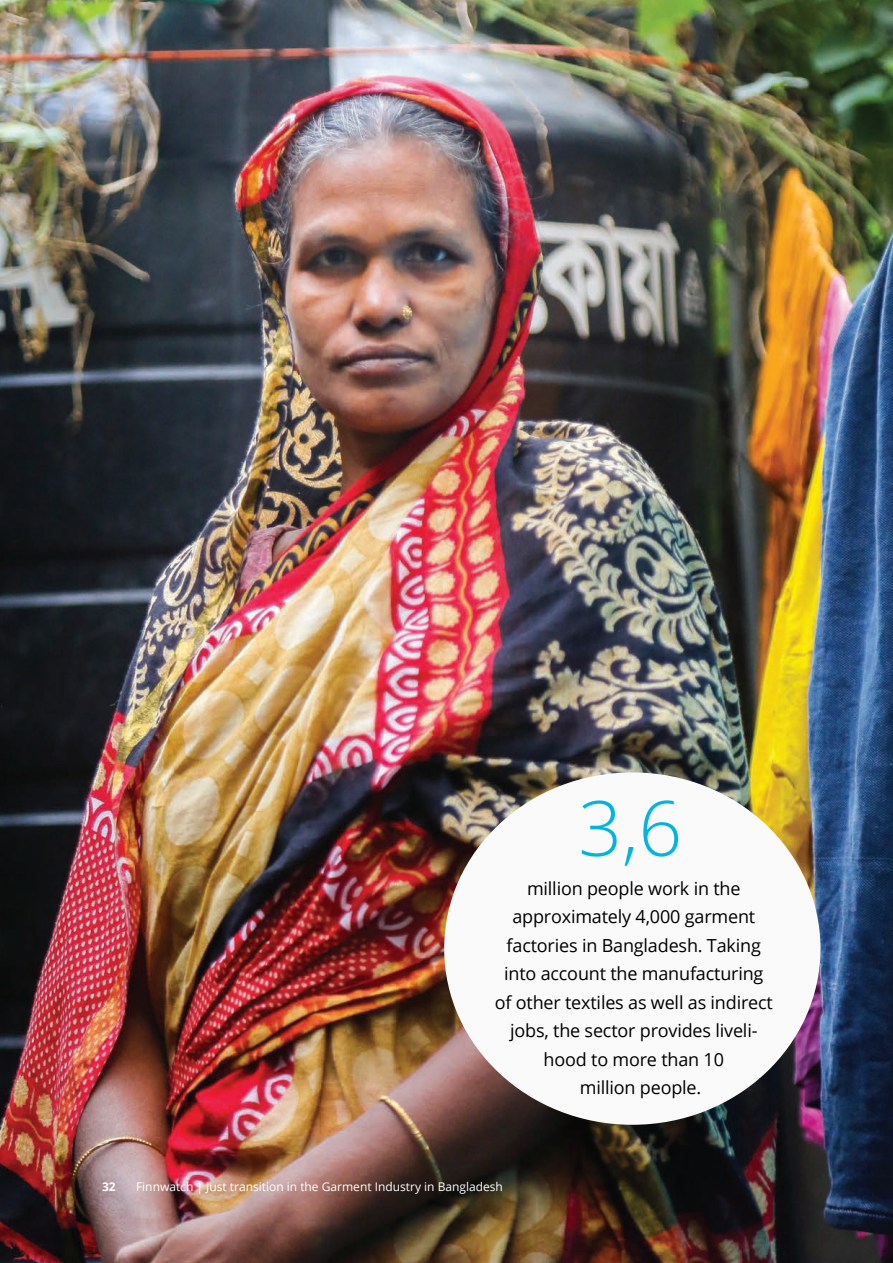
<style>
.page{position:relative;width:893px;height:1263px;background:#fff}
.page>*{position:absolute;margin:0;border:0;box-sizing:border-box;transform-origin:0 0}
.t1{font:300 76.5px "Open Sans";color:#00b5e3}
.t2{font:18px "Open Sans";letter-spacing:-.01em;color:#000}
.t3{font:12px "Open Sans";color:#fff}
.t4{font:700 12px "Open Sans";color:#fff}
</style>
<div class="page">
<img style="left:0;top:0;width:893px;height:1263px">
<div style="left:444px;top:772px;width:376px;height:353px;background:#fafafa;border-radius:50%"></div>
<h1 class="t1" style="left:578px;top:776px;width:105px">3,6</h1>
<p class="t2" style="left:527px;top:876px;width:215px">million people work in the</p>
<p class="t2" style="left:512px;top:904px;width:244px">approximately 4,000 garment</p>
<p class="t2" style="left:507px;top:933px;width:256px">factories in Bangladesh. Taking</p>
<p class="t2" style="left:504px;top:961px;width:261px">into account the manufacturing</p>
<p class="t2" style="left:495px;top:990px;width:280px">of other textiles as well as indirect</p>
<p class="t2" style="left:510px;top:1018px;width:249px">jobs, the sector provides liveli-</p>
<p class="t2" style="left:544px;top:1047px;width:182px">hood to more than 10</p>
<p class="t2" style="left:580px;top:1075px;width:123px">million people.</p>
<p class="t4" style="left:102px;top:1178px;width:15px">32</p>
<p class="t3" style="left:136px;top:1179px;width:368px">Finnwatch | Just transition in the Garment Industry in Bangladesh</p>
</div>
